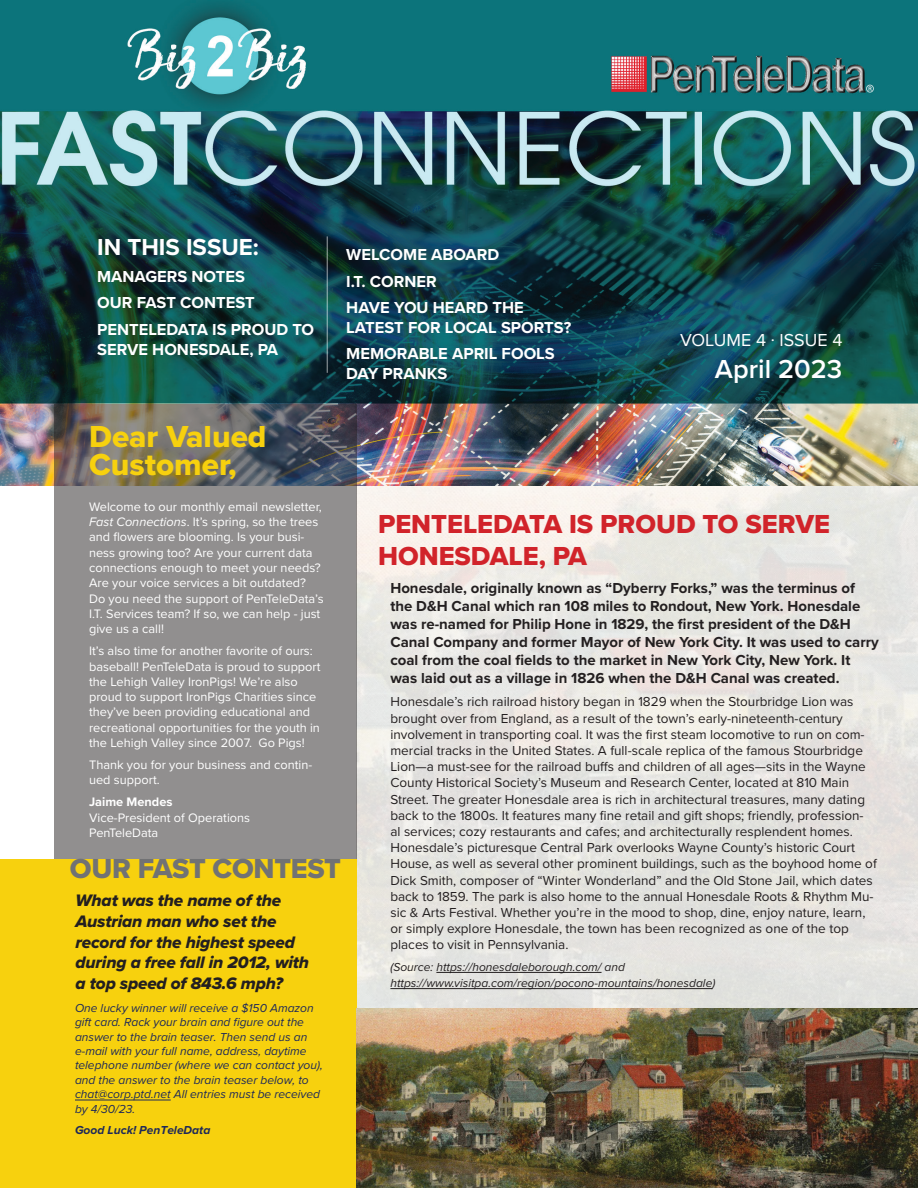
<style>
.page{position:relative;width:918px;height:1188px;background:#fff}
.page>*{position:absolute;margin:0;border:0;box-sizing:border-box;transform-origin:0 0}
.t1{font:31.5px/28.5px "Proxima Nova Extrabld";color:#f7d10e}
.t2{font:28.5px "Proxima Nova Extrabld";letter-spacing:-.01em;color:#717274}
.t3{font:27px/32.4px "Proxima Nova Extrabld";color:#d1232a}
.t4{font:600 27px "Proxima Nova";color:#fff}
.t5{font:700 24px "Proxima Nova";color:#fff}
.t6{font:18px "Proxima Nova";color:#fff}
.t7{font:17.25px/20.7px "Proxima Nova Extrabld It";letter-spacing:-.01em;color:#231f20}
.t8{font:700 16.5px/26.5px "Proxima Nova";color:#fff}
.t9{font:700 15px/18px "Proxima Nova";color:#231f20}
.t10{font:13.5px/16.2px "Proxima Nova";color:#231f20}
.t11{font:12.75px/15.3px "Proxima Nova";color:#fff}
.t12{font:700 12.75px "Proxima Nova";color:#fff}
.t13{font:italic 12px/14.4px "Proxima Nova";color:#1e2959}
.t14{font:italic 12px/16.2px "Proxima Nova";color:#231f20}
.t15{font:italic 700 12px "Proxima Nova";color:#1e2959}
.s1{font-style:italic}
</style>
<div class="page">
<img style="left:0;top:0;width:918px;height:486px">
<svg style="left:54px;top:404px;width:303px;height:455px;background:#898786"></svg>
<hr style="left:327px;top:236px;width:1px;height:137px;background:#fff">
<hr style="left:436px;top:972px;width:166px;height:1px;background:#231f20">
<hr style="left:390px;top:988px;width:322px;height:1px;background:#231f20">
<hr style="left:917px;top:841px;width:1px;height:347px;background:#60c8d4">
<div style="left:0;top:859px;width:357px;height:329px;background:#f7d10e"></div>
<hr style="left:75px;top:1100px;width:96px;height:1px;background:#1e2959">
<img style="left:357px;top:1008px;width:561px;height:180px">
<h3 class="t5" style="left:97px;top:229px;width:163px">IN THIS ISSUE:</h3>
<p class="t8" style="left:97px;top:263px;width:219px">MANAGERS NOTES<br>OUR FAST CONTEST<br>PENTELEDATA IS PROUD TO</p>
<p class="t8" style="left:97px;top:336px;width:182px">SERVE HONESDALE, PA</p>
<p class="t8" style="left:346px;top:241px;width:179px">WELCOME ABOARD<br>I.T. CORNER<br>HAVE YOU HEARD THE</p>
<p class="t8" style="left:346px;top:314px;width:226px">LATEST FOR LOCAL SPORTS?<br>MEMORABLE APRIL FOOLS</p>
<p class="t8" style="left:346px;top:360px;width:102px">DAY PRANKS</p>
<h3 class="t6" style="left:680px;top:326px;width:164px">VOLUME 4 . ISSUE 4</h3>
<h3 class="t4" style="left:715px;top:349px;width:129px">April 2023</h3>
<h1 class="t1" style="left:89px;top:422px;width:179px">Dear Valued<br>Customer,</h1>
<p class="t11" style="left:89px;top:498px;width:236px">Welcome to our monthly email newsletter, <span class="s1">Fast Connections</span>. It’s spring, so the trees and flowers are blooming. Is your busi&shy;ness growing too? Are your current data connections enough to meet your needs?<br>Are your voice services a bit outdated?<br>Do you need the support of PenTeleData’s I.T. Services team? If so, we can help - just give us a call!</p>
<p class="t11" style="left:89px;top:643px;width:233px">It’s also time for another favorite of ours: baseball! PenTeleData is proud to support the Lehigh Valley IronPigs! We’re also proud to support IronPigs Charities since they’ve been providing educational and recreational opportunities for the youth in the Lehigh Valley since 2007. Go Pigs!</p>
<p class="t11" style="left:89px;top:757px;width:225px">Thank you for your business and contin&shy;ued support.</p>
<p class="t12" style="left:89px;top:793px;width:85px">Jaime Mendes</p>
<p class="t11" style="left:89px;top:809px;width:163px">Vice-President of Operations<br>PenTeleData</p>
<h2 class="t2" style="left:70px;top:847px;width:273px">OUR FAST CONTEST</h2>
<p class="t7" style="left:76px;top:890px;width:235px">What was the name of the<br>Austrian man who set the record for the highest speed during a free fall in 2012, with a top speed of 843.6 mph?</p>
<p class="t13" style="left:75px;top:1000px;width:249px">One lucky winner will receive a $150 Amazon gift card. Rack your brain and figure out the answer to the brain teaser. Then send us an e-mail with your full name, address, daytime telephone number (where we can contact you), and the answer to the brain teaser below, to chat@corp.ptd.net All entries must be received by 4/30/23.</p>
<p class="t15" style="left:75px;top:1121px;width:137px">Good Luck! PenTeleData</p>
<h3 class="t3" style="left:378px;top:507px;width:454px">PENTELEDATA IS PROUD TO SERVE<br>HONESDALE, PA</h3>
<p class="t9" style="left:390px;top:579px;width:490px">Honesdale, originally known as “Dyberry Forks,” was the terminus of the D&amp;H Canal which ran 108 miles to Rondout, New York. Honesdale was re-named for Philip Hone in 1829, the first president of the D&amp;H Canal Company and former Mayor of New York City. It was used to carry coal from the coal fields to the market in New York City, New York. It was laid out as a village in 1826 when the D&amp;H Canal was created.</p>
<p class="t10" style="left:390px;top:693px;width:488px">Honesdale’s rich railroad history began in 1829 when the Stourbridge Lion was brought over from England, as a result of the town’s early-nineteenth-century involvement in transporting coal. It was the first steam locomotive to run on com&shy;mercial tracks in the United States. A full-scale replica of the famous Stourbridge Lion—a must-see for the railroad buffs and children of all ages—sits in the Wayne County Historical Society’s Museum and Research Center, located at 810 Main Street. The greater Honesdale area is rich in architectural treasures, many dating back to the 1800s. It features many fine retail and gift shops; friendly, profession&shy;al services; cozy restaurants and cafes; and architecturally resplendent homes.<br>Honesdale’s picturesque Central Park overlooks Wayne County’s historic Court House, as well as several other prominent buildings, such as the boyhood home of Dick Smith, composer of “Winter Wonderland” and the Old Stone Jail, which dates back to 1859. The park is also home to the annual Honesdale Roots &amp; Rhythm Mu&shy;sic &amp; Arts Festival. Whether you’re in the mood to shop, dine, enjoy nature, learn, or simply explore Honesdale, the town has been recognized as one of the top places to visit in Pennsylvania.</p>
<p class="t14" style="left:390px;top:958px;width:326px">(Source: https://honesdaleborough.com/ and https://www.visitpa.com/region/pocono-mountains/honesdale)</p>
</div>
